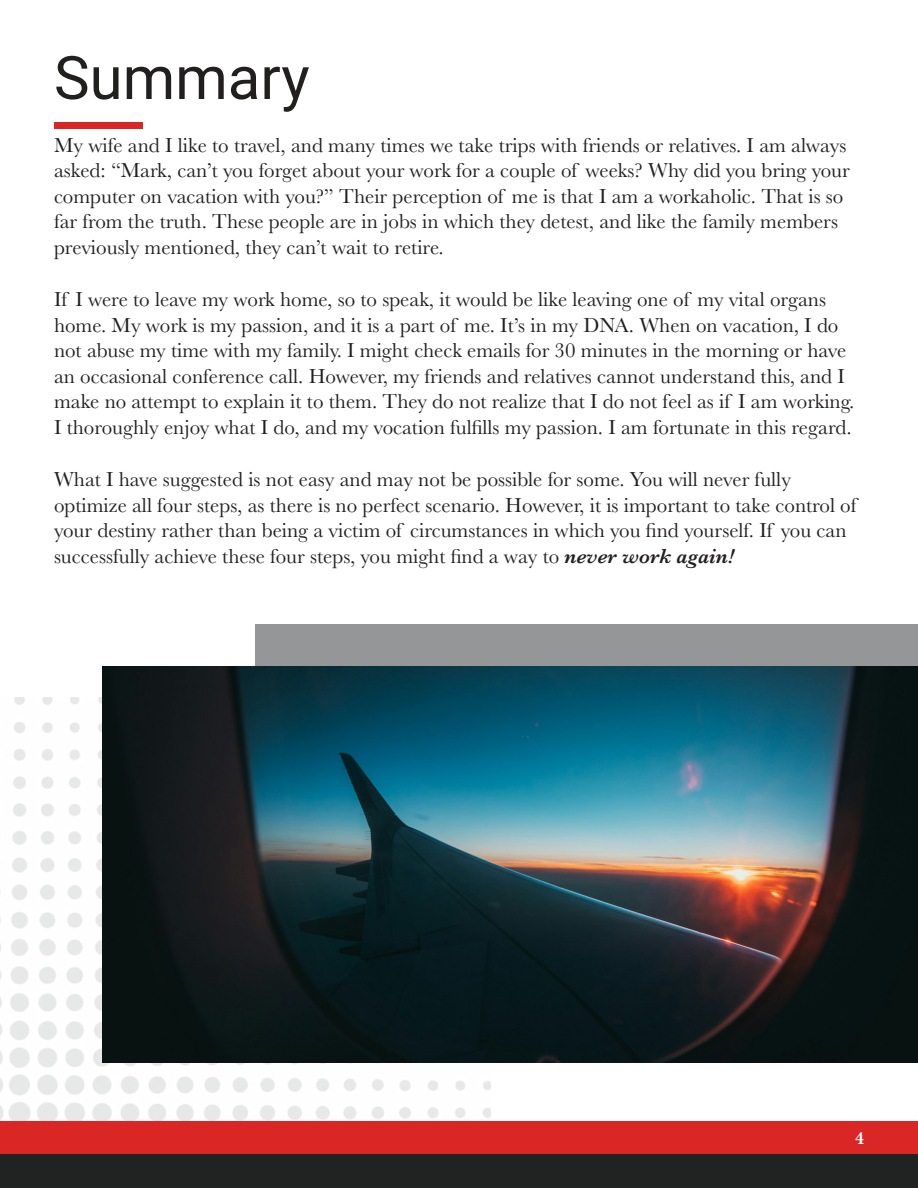
<style>
.page{position:relative;width:918px;height:1188px;background:#fff}
.page>*{position:absolute;margin:0;border:0;box-sizing:border-box;transform-origin:0 0}
.t1{font:60px "Roboto";color:#221f1f}
.t2{font:21px/25.5px "Baskerville";color:#221f1f}
.t3{font:600 18px "Baskerville";color:#fff}
.s1{font-weight:600;font-style:italic}
</style>
<div class="page">
<img style="left:0;top:698px;width:490px;height:423px">
<div style="left:256px;top:624px;width:662px;height:297px;background:#949698"></div>
<div style="left:54px;top:122px;width:89px;height:7px;background:#db2626"></div>
<img style="left:103px;top:667px;width:815px;height:396px">
<div style="left:0;top:1121px;width:918px;height:67px;background:#db2626"></div>
<div style="left:0;top:1154px;width:918px;height:34px;background:#212222"></div>
<h1 class="t1" style="left:54px;top:56px;width:257px">Summary</h1>
<p class="t2" style="left:54px;top:132px;width:797px">My wife and I like to travel, and many times we take trips with friends or relatives. I am always asked: “Mark, can’t you forget about your work for a couple of weeks? Why did you bring your computer on vacation with you?” Their perception of me is that I am a workaholic. That is so far from the truth. These people are in jobs in which they detest, and like the family members previously mentioned, they can’t wait to retire.</p>
<p class="t2" style="left:54px;top:289px;width:802px">If I were to leave my work home, so to speak, it would be like leaving one of my vital organs home. My work is my passion, and it is a part of me. It’s in my DNA. When on vacation, I do not abuse my time with my family. I might check emails for 30 minutes in the morning or have an occasional conference call. However, my friends and relatives cannot understand this, and I make no attempt to explain it to them. They do not realize that I do not feel as if I am working.<br>I thoroughly enjoy what I do, and my vocation fulfills my passion. I am fortunate in this regard.</p>
<p class="t2" style="left:54px;top:467px;width:804px">What I have suggested is not easy and may not be possible for some. You will never fully optimize all four steps, as there is no perfect scenario. However, it is important to take control of your destiny rather than being a victim of circumstances in which you find yourself. If you can successfully achieve these four steps, you might find a way to <span class="s1">never work again!</span></p>
<p class="t3" style="left:855px;top:1132px;width:10px">4</p>
</div>
